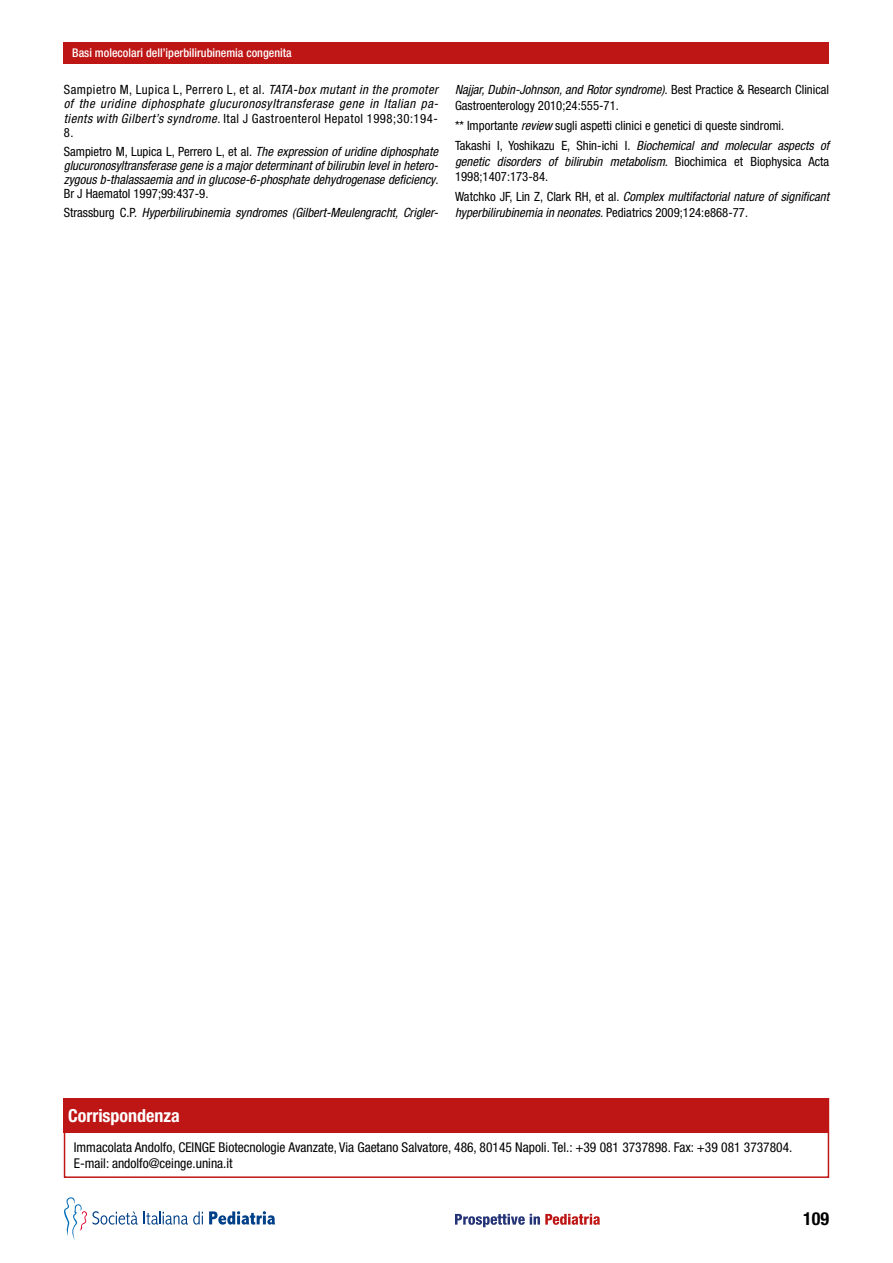
<style>
.page{position:relative;width:893px;height:1263px;background:#fff}
.page>*{position:absolute;margin:0;border:0;box-sizing:border-box;transform-origin:0 0}
.t1{font:700 condensed 18px "Helvetica Neue LT Std";color:#fff}
.t2{font:700 condensed 18px "Helvetica Neue LT Std";color:#000}
.t3{font:condensed 13.5px/16.2px "Helvetica Neue LT Std";color:#000}
.t4{font:italic condensed 12.75px/14.2px "Helvetica Neue LT Std";color:#000;text-align:justify}
.t5{font:condensed 12.75px/15.8px "Helvetica Neue LT Std";color:#000}
.t6{font:500 condensed 12px "Helvetica Neue LT Std";color:#fff}
.s1{font-style:normal}
.s2{font-style:italic}
</style>
<div class="page">
<div style="left:64px;top:43px;width:765px;height:21px;background:#be1515"></div>
<svg style="left:455px;top:1214px;width:145px;height:13px"></svg>
<svg style="left:144px;top:1211px;width:59px;height:13px"></svg>
<svg style="left:209px;top:1211px;width:66px;height:13px"></svg>
<svg style="left:64px;top:1197px;width:74px;height:43px"></svg>
<div style="left:64px;top:1098px;width:765px;height:80px;border:2px solid #be1515"></div>
<div style="left:64px;top:1099px;width:765px;height:34px;background:#be1515"></div>
<p class="t6" style="left:72px;top:46px;width:221px">Basi molecolari dell’iperbilirubinemia congenita</p>
<p class="t4" style="left:64px;top:83px;width:376px"><span class="s1">Sampietro M, Lupica L, Perrero L, et al.</span> TATA-box mutant in the promoter of the uridine diphosphate glucuronosyltransferase gene in Italian pa&shy;tients with Gilbert’s syndrome<span class="s1">. Ital J Gastroenterol Hepatol 1998;30:194- 8.</span></p>
<p class="t4" style="left:64px;top:144px;width:376px"><span class="s1">Sampietro M, Lupica L, Perrero L, et al.</span> The expression of uridine diphosphate glucuronosyltransferase gene is a major determinant of bilirubin level in hetero&shy;zygous b-thalassaemia and in glucose-6-phosphate dehydrogenase deficiency<span class="s1">.<br>Br J Haematol 1997;99:437-9.</span></p>
<p class="t4" style="left:64px;top:206px;width:376px"><span class="s1">Strassburg C.P.</span> Hyperbilirubinemia syndromes (Gilbert-Meulengracht, Crigler-</p>
<p class="t5" style="left:455px;top:82px;width:376px"><span class="s2">Najjar, Dubin-Johnson, and Rotor syndrome).</span> Best Practice &amp; Research Clinical<br>Gastroenterology 2010;24:555-71.</p>
<p class="t5" style="left:455px;top:115px;width:376px;line-height:20px">** Importante <span class="s2">review</span> sugli aspetti clinici e genetici di queste sindromi.<br>Takashi I, Yoshikazu E, Shin-ichi I. <span class="s2">Biochemical and molecular aspects of</span></p>
<p class="t5" style="left:455px;top:153px;width:376px"><span class="s2">genetic disorders of bilirubin metabolism.</span> Biochimica et Biophysica Acta<br>1998;1407:173-84.</p>
<p class="t4" style="left:455px;top:189px;width:376px;line-height:15.8px"><span class="s1">Watchko JF, Lin Z, Clark RH, et al.</span> Complex multifactorial nature of significant hyperbilirubinemia in neonates. <span class="s1">Pediatrics 2009;124:e868-77.</span></p>
<h1 class="t1" style="left:68px;top:1105px;width:113px">Corrispondenza</h1>
<p class="t3" style="left:74px;top:1139px;width:720px">Immacolata Andolfo, CEINGE Biotecnologie Avanzate, Via Gaetano Salvatore, 486, 80145 Napoli. Tel.: +39 081 3737898. Fax: +39 081 3737804.<br>E-mail: andolfo@ceinge.unina.it</p>
<h1 class="t2" style="left:803px;top:1207px;width:27px">109</h1>
</div>
